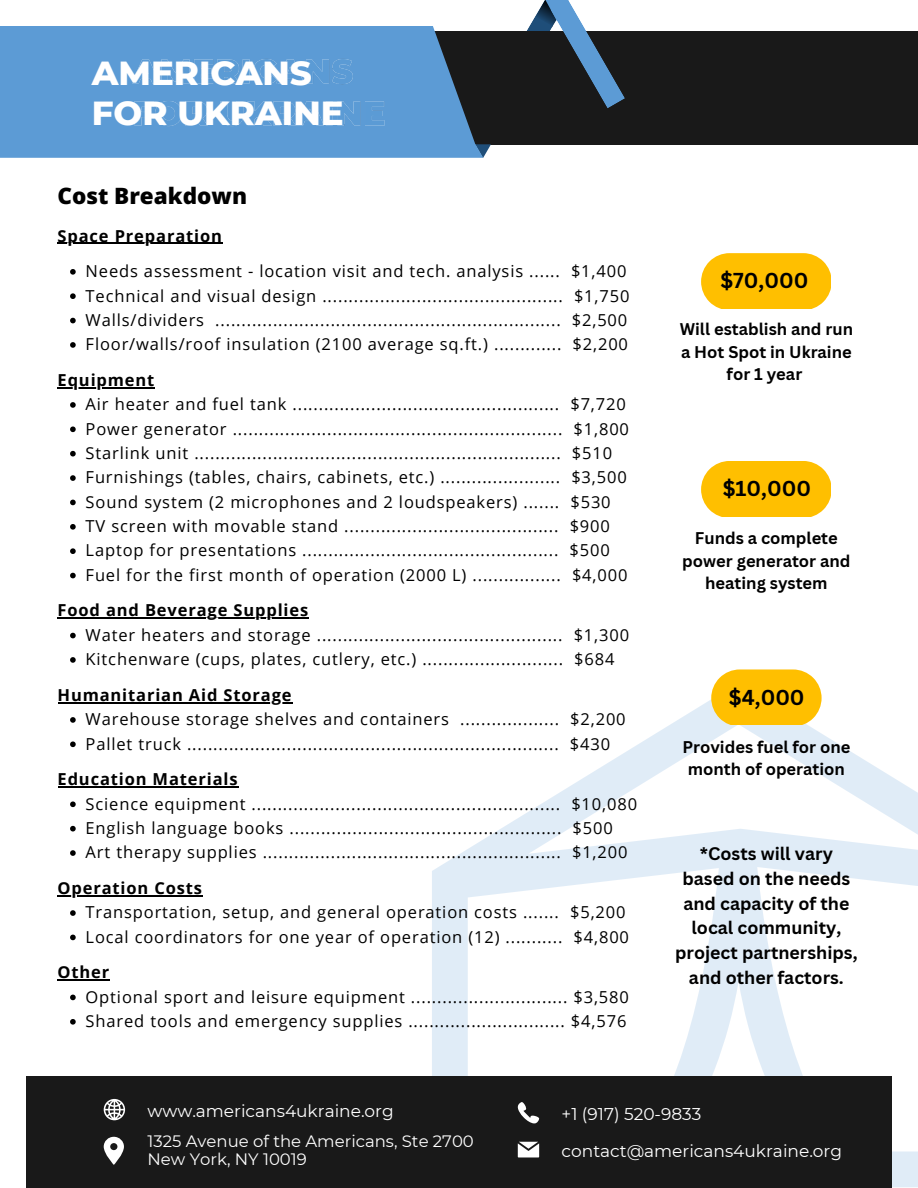
<style>
.page{position:relative;width:918px;height:1188px;background:#fff}
.page>*{position:absolute;margin:0;border:0;box-sizing:border-box;transform-origin:0 0}
.t1{font:800 34.05px/40.5px "Montserrat";color:#fff}
.t2{font:800 22.5px "Open Sans";color:#000}
.t3{font:700 21px "Canva Sans";color:#000}
.t4{font:700 17.7px/24.8px "Canva Sans";color:#000;text-align:center}
.t5{font:16.95px "Montserrat";color:#fff}
.t6{font:16.5px/24.3px "Open Sans";letter-spacing:.05em;color:#000}
.t7{font:700 16.5px/22.5px "Canva Sans";color:#000;text-align:center}
.t8{font:700 16.5px "Open Sans";letter-spacing:.05em;color:#000}
.t9{font:16.5px/18px "Montserrat";color:#fff}
</style>
<div class="page">
<div style="left:411px;top:31px;width:507px;height:113px;background:#191919"></div>
<svg style="left:0;top:0;width:625px;height:158px"></svg>
<svg style="left:0;top:26px;width:476px;height:120px;background:#578fc4"></svg>
<svg style="left:432px;top:700px;width:486px;height:487px"></svg>
<svg style="left:70px;top:269px;width:6px;height:6px"></svg>
<svg style="left:70px;top:293px;width:6px;height:6px"></svg>
<svg style="left:70px;top:318px;width:6px;height:5px"></svg>
<svg style="left:70px;top:342px;width:6px;height:6px"></svg>
<svg style="left:70px;top:402px;width:6px;height:6px"></svg>
<svg style="left:70px;top:427px;width:6px;height:5px"></svg>
<svg style="left:70px;top:451px;width:6px;height:6px"></svg>
<svg style="left:70px;top:475px;width:6px;height:6px"></svg>
<svg style="left:70px;top:500px;width:6px;height:5px"></svg>
<svg style="left:70px;top:524px;width:6px;height:6px"></svg>
<svg style="left:70px;top:548px;width:6px;height:6px"></svg>
<svg style="left:70px;top:573px;width:6px;height:5px"></svg>
<svg style="left:70px;top:633px;width:6px;height:5px"></svg>
<svg style="left:70px;top:657px;width:6px;height:6px"></svg>
<svg style="left:70px;top:717px;width:6px;height:6px"></svg>
<svg style="left:70px;top:741px;width:6px;height:6px"></svg>
<svg style="left:70px;top:801px;width:6px;height:6px"></svg>
<svg style="left:70px;top:826px;width:6px;height:5px"></svg>
<svg style="left:70px;top:850px;width:6px;height:6px"></svg>
<svg style="left:70px;top:910px;width:6px;height:6px"></svg>
<svg style="left:70px;top:935px;width:6px;height:5px"></svg>
<svg style="left:70px;top:995px;width:6px;height:5px"></svg>
<svg style="left:70px;top:1019px;width:6px;height:6px"></svg>
<hr style="left:58px;top:243px;width:165px;height:1px;background:#000">
<hr style="left:58px;top:387px;width:97px;height:1px;background:#000">
<hr style="left:58px;top:618px;width:251px;height:1px;background:#000">
<hr style="left:58px;top:702px;width:234px;height:1px;background:#000">
<hr style="left:58px;top:786px;width:181px;height:2px;background:#000">
<hr style="left:58px;top:895px;width:145px;height:1px;background:#000">
<hr style="left:58px;top:980px;width:52px;height:1px;background:#000">
<div style="left:133px;top:30px;width:267px;height:124px;background:#5c9bd5"></div>
<div style="left:26px;top:1076px;width:865px;height:112px;background:#191919"></div>
<svg style="left:104px;top:1099px;width:21px;height:21px"></svg>
<svg style="left:104px;top:1137px;width:20px;height:28px"></svg>
<svg style="left:518px;top:1142px;width:21px;height:15px"></svg>
<svg style="left:518px;top:1102px;width:21px;height:21px"></svg>
<svg style="left:701px;top:253px;width:129px;height:56px;background:#ffc415"></svg>
<svg style="left:711px;top:669px;width:111px;height:56px;background:#fec51d"></svg>
<svg style="left:701px;top:461px;width:129px;height:56px;background:#ffc414"></svg>
<h1 class="t1" style="left:92px;top:52px;width:253px">AMERICANS<br>FOR UKRAINE</h1>
<h2 class="t2" style="left:58px;top:180px;width:191px">Cost Breakdown</h2>
<p class="t8" style="left:58px;top:224px;width:166px">Space Preparation</p>
<p class="t6" style="left:86px;top:259px;width:545px">Needs assessment - location visit and tech. analysis ...... $1,400<br>Technical and visual design .............................................. $1,750<br>Walls/dividers .................................................................. $2,500<br>Floor/walls/roof insulation (2100 average sq.ft.) ............. $2,200</p>
<p class="t8" style="left:58px;top:368px;width:98px">Equipment</p>
<p class="t6" style="left:86px;top:392px;width:545px">Air heater and fuel tank ................................................... $7,720<br>Power generator ............................................................... $1,800<br>Starlink unit ...................................................................... $510<br>Furnishings (tables, chairs, cabinets, etc.) ....................... $3,500<br>Sound system (2 microphones and 2 loudspeakers) ....... $530<br>TV screen with movable stand ......................................... $900<br>Laptop for presentations ................................................. $500<br>Fuel for the first month of operation (2000 L) ................. $4,000</p>
<p class="t8" style="left:58px;top:599px;width:252px">Food and Beverage Supplies</p>
<p class="t6" style="left:86px;top:622px;width:545px">Water heaters and storage ............................................... $1,300<br>Kitchenware (cups, plates, cutlery, etc.) ........................... $684</p>
<p class="t8" style="left:58px;top:683px;width:236px">Humanitarian Aid Storage</p>
<p class="t6" style="left:86px;top:707px;width:542px">Warehouse storage shelves and containers ................... $2,200<br>Pallet truck ....................................................................... $430</p>
<p class="t8" style="left:58px;top:768px;width:182px">Education Materials</p>
<p class="t6" style="left:86px;top:791px;width:553px">Science equipment ........................................................... $10,080<br>English language books .................................................... $500<br>Art therapy supplies ......................................................... $1,200</p>
<p class="t8" style="left:58px;top:876px;width:146px">Operation Costs</p>
<p class="t6" style="left:86px;top:900px;width:545px">Transportation, setup, and general operation costs ....... $5,200<br>Local coordinators for one year of operation (12) ........... $4,800</p>
<p class="t8" style="left:58px;top:961px;width:53px">Other</p>
<p class="t6" style="left:86px;top:984px;width:545px">Optional sport and leisure equipment .............................. $3,580<br>Shared tools and emergency supplies .............................. $4,576</p>
<p class="t3" style="left:720px;top:266px;width:89px">$70,000</p>
<p class="t7" style="left:680px;top:318px;width:175px">Will establish and run a Hot Spot in Ukraine for 1 year</p>
<p class="t3" style="left:723px;top:474px;width:90px">$10,000</p>
<p class="t7" style="left:682px;top:526px;width:170px">Funds a complete power generator and heating system</p>
<p class="t3" style="left:729px;top:682px;width:77px">$4,000</p>
<p class="t7" style="left:682px;top:735px;width:170px">Provides fuel for one month of operation</p>
<p class="t4" style="left:675px;top:841px;width:184px">*Costs will vary based on the needs and capacity of the local community, project partnerships, and other factors.</p>
<p class="t5" style="left:148px;top:1101px;width:248px">www.americans4ukraine.org</p>
<p class="t5" style="left:562px;top:1104px;width:141px">+1 (917) 520-9833</p>
<p class="t9" style="left:148px;top:1132px;width:328px">1325 Avenue of the Americans, Ste 2700<br>New York, NY 10019</p>
<p class="t5" style="left:562px;top:1141px;width:282px">contact@americans4ukraine.org</p>
</div>
